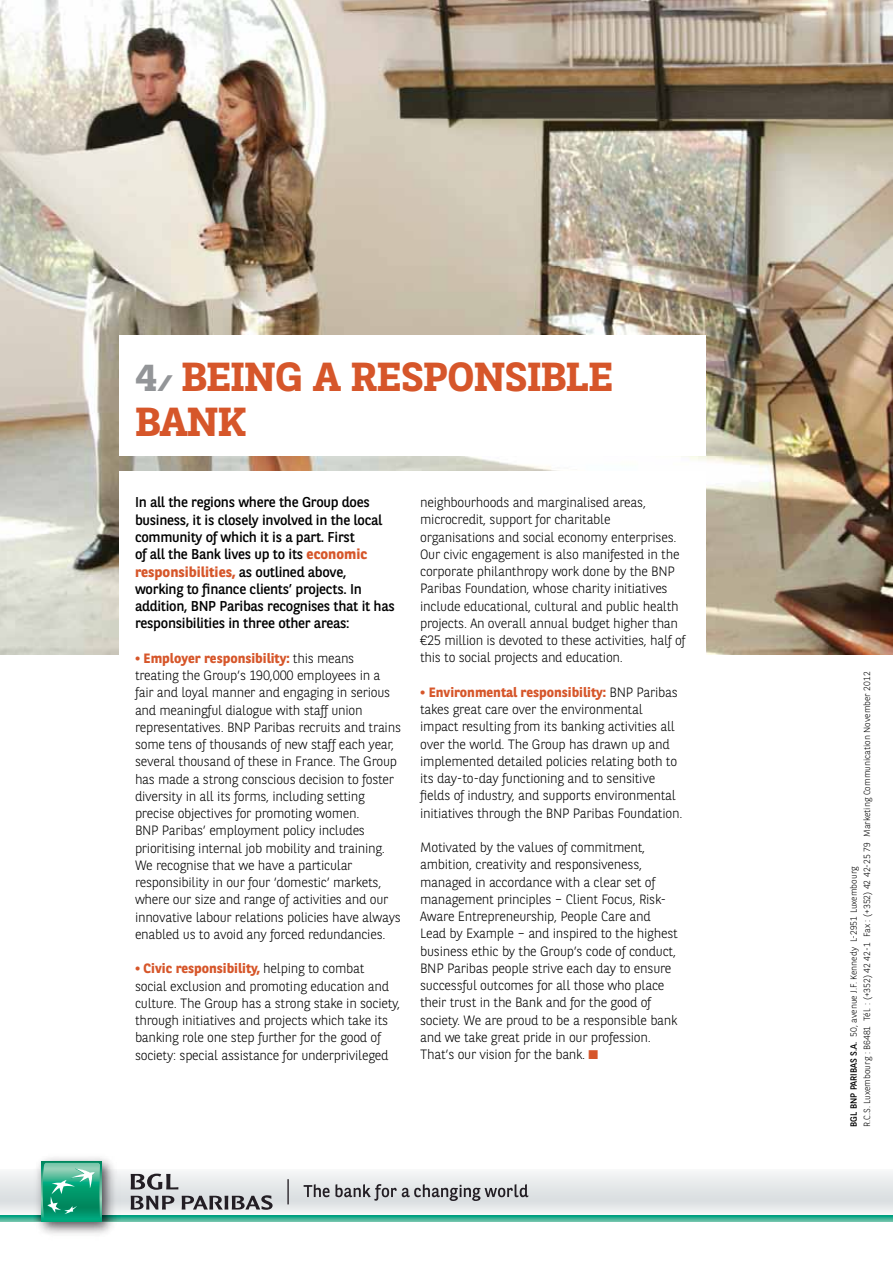
<style>
.page{position:relative;width:893px;height:1263px;background:#fff}
.page>*{position:absolute;margin:0;border:0;box-sizing:border-box;transform-origin:0 0}
.t1{font:700 40.5px/44.4px "BNPP Slab Serif";letter-spacing:-.02em;color:#d6562a;scale:1.07 1}
.t2{font:14.25px/17.2px "BNPP Sans";letter-spacing:-.02em;color:#000}
.t3{font:300 13.5px/17.2px "BNPP Sans";letter-spacing:-.02em;color:#000}
.t4{font:300 9px/13.5px "BNPP Sans";color:#000}
.s1{font-size:37.5px;color:#939598}
.s2{font-size:22.5px;color:#939598}
.s3{font-weight:700;color:#d6562a}
.s4{color:#d6562a}
.s5{font-weight:400}
</style>
<div class="page">
<img style="left:0;top:0;width:893px;height:655px">
<div style="left:119px;top:335px;width:587px;height:121px;background:#fff"></div>
<div style="left:119px;top:471px;width:587px;height:548px;background:#fff"></div>
<svg style="left:0;top:1215px;width:893px;height:6px;background:#2dae90"></svg>
<svg style="left:0;top:1172px;width:893px;height:41px"></svg>
<img style="left:31px;top:1157px;width:89px;height:77px">
<svg style="left:287px;top:1179px;width:2px;height:25px"></svg>
<svg style="left:29px;top:1163px;width:244px;height:58px"></svg>
<svg style="left:304px;top:1184px;width:224px;height:17px;background:#afb0b3"></svg>
<h1 class="t1" style="left:135px;top:353px;width:448px"><span class="s1">4</span><span class="s2">/</span> BEING A RESPONSIBLE<br>BANK</h1>
<p class="t2" style="left:135px;top:493px;width:261px">In all the regions where the Group does business, it is closely involved in the local community of which it is a part. First<br>of all the Bank lives up to its <span class="s3">economic responsibilities,</span> as outlined above, working to finance clients’ projects. In addition, BNP Paribas recognises that it has responsibilities in three other areas:</p>
<p class="t3" style="left:135px;top:649px;width:268px"><span class="s3">• Employer responsibility:</span> this means treating the Group’s 190,000 employees in a fair and loyal manner and engaging in serious and meaningful dialogue with staff union representatives. BNP Paribas recruits and trains some tens of thousands of new staff each year, several thousand of these in France. The Group has made a strong conscious decision to foster diversity in all its forms, including setting precise objectives for promoting women.<br>BNP Paribas’ employment policy includes prioritising internal job mobility and training.<br>We recognise that we have a particular responsibility in our four ‘domestic’ markets, where our size and range of activities and our innovative labour relations policies have always enabled us to avoid any forced redundancies.</p>
<p class="t3" style="left:135px;top:959px;width:267px"><span class="s3">• Civic responsibility,</span> helping to combat<br>social exclusion and promoting education and culture. The Group has a strong stake in society, through initiatives and projects which take its banking role one step further for the good of society: special assistance for underprivileged</p>
<p class="t3" style="left:420px;top:493px;width:267px">neighbourhoods and marginalised areas, microcredit, support for charitable organisations and social economy enterprises.<br>Our civic engagement is also manifested in the corporate philanthropy work done by the BNP Paribas Foundation, whose charity initiatives include educational, cultural and public health projects. An overall annual budget higher than €25 million is devoted to these activities, half of this to social projects and education.</p>
<p class="t3" style="left:420px;top:683px;width:264px"><span class="s3">• Environmental responsibility:</span> BNP Paribas takes great care over the environmental impact resulting from its banking activities all over the world. The Group has drawn up and implemented detailed policies relating both to its day-to-day functioning and to sensitive fields of industry, and supports environmental initiatives through the BNP Paribas Foundation.</p>
<p class="t3" style="left:420px;top:838px;width:259px">Motivated by the values of commitment, ambition, creativity and responsiveness, managed in accordance with a clear set of management principles – Client Focus, Risk-Aware Entrepreneurship, People Care and Lead by Example – and inspired to the highest business ethic by the Group’s code of conduct, BNP Paribas people strive each day to ensure successful outcomes for all those who place their trust in the Bank and for the good of society. We are proud to be a responsible bank and we take great pride in our profession.<br>That’s our vision for the bank. <span class="s4">■</span></p>
<p class="t4" style="left:846px;top:1127px;width:457px;rotate:-90deg"><span class="s5">BGL BNP Paribas S.A.</span> 50, avenue J.F. Kennedy L-2951 Luxembourg<br>R.C.S. Luxembourg : B6481 Tél. : (+352) 42 42-1 Fax : (+352) 42 42-25 79 Marketing Communication November 2012</p>
</div>
